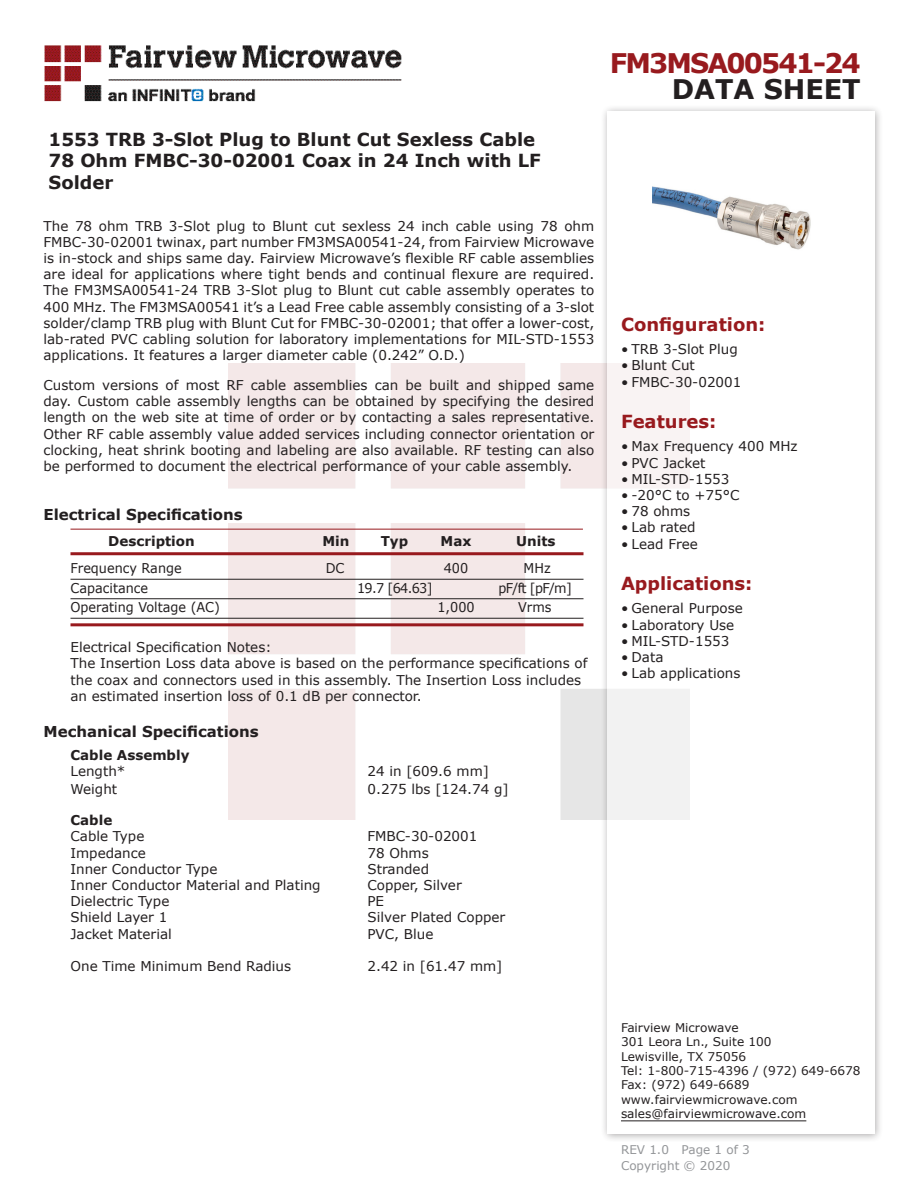
<style>
.page{position:relative;width:918px;height:1188px;background:#fff}
.page>*{position:absolute;margin:0;border:0;box-sizing:border-box;transform-origin:0 0}
.FM{font:700 27px "Verdana";letter-spacing:-.07em;color:#981a1e}
.t1{font:700 27px "Verdana";color:#231f20}
.Web_Description_Para{font:700 18px/21.6px "Verdana";color:#231f20}
.Head1{font:700 18px "Verdana";color:#981a1e}
.Applications_Header{font:700 18px "Verdana";color:#981a1e}
.Head1-2{font:700 15px "Verdana";color:#231f20}
.MarketingDescription{font:13.5px/16.2px "Verdana";color:#231f20;text-align:justify}
.Specs_Para{font:13.5px/16.2px "Verdana";color:#231f20}
.Table-Body{font:13.5px "Verdana";color:#231f20;scale:.95 1}
.Table-Header{font:700 13.5px "Verdana";color:#231f20}
.Head3{font:700 13.5px "Verdana";color:#231f20}
.FM_Info{font:12px "Verdana";color:#231f20}
.REV_Info{font:12px "Verdana";color:#939598}
</style>
<div class="page">
<img style="left:44px;top:45px;width:358px;height:57px">
<div style="left:600px;top:104px;width:284px;height:1039px;background:#231f20;opacity:.75"></div>
<div style="left:608px;top:111px;width:267px;height:1023px;background:#fff"></div>
<hr style="left:70px;top:529px;width:513px;height:1px;background:#981a1e">
<hr style="left:70px;top:552px;width:514px;height:3px;background:#981a1e">
<hr style="left:70px;top:579px;width:514px;height:1px;background:#231f20">
<hr style="left:70px;top:598px;width:514px;height:1px;background:#231f20">
<hr style="left:70px;top:618px;width:514px;height:1px;background:#231f20">
<hr style="left:70px;top:623px;width:514px;height:3px;background:#981a1e">
<hr style="left:621px;top:1120px;width:185px;height:1px;background:#231f20">
<img style="left:652px;top:186px;width:159px;height:64px">
<p class="Web_Description_Para" style="left:49px;top:128px;width:494px">1553 TRB 3-Slot Plug to Blunt Cut Sexless Cable<br>78 Ohm FMBC-30-02001 Coax in 24 Inch with LF<br>Solder</p>
<p class="MarketingDescription" style="left:44px;top:217px;width:552px">The 78 ohm TRB 3-Slot plug to Blunt cut sexless 24 inch cable using 78 ohm FMBC-30-02001 twinax, part number FM3MSA00541-24, from Fairview Microwave is in-stock and ships same day. Fairview Microwave’s flexible RF cable assemblies are ideal for applications where tight bends and continual flexure are required.<br>The FM3MSA00541-24 TRB 3-Slot plug to Blunt cut cable assembly operates to 400 MHz. The FM3MSA00541 it’s a Lead Free cable assembly consisting of a 3-slot solder/clamp TRB plug with Blunt Cut for FMBC-30-02001; that offer a lower-cost, lab-rated PVC cabling solution for laboratory implementations for MIL-STD-1553 applications. It features a larger diameter cable (0.242” O.D.)</p>
<p class="MarketingDescription" style="left:44px;top:377px;width:552px">Custom versions of most RF cable assemblies can be built and shipped same day. Custom cable assembly lengths can be obtained by specifying the desired length on the web site at time of order or by contacting a sales representative.<br>Other RF cable assembly value added services including connector orientation or clocking, heat shrink booting and labeling are also available. RF testing can also be performed to document the electrical performance of your cable assembly.</p>
<p class="Head1-2" style="left:44px;top:504px;width:201px">Electrical Specifications</p>
<p class="Table-Header" style="left:108px;top:532px;width:88px">Description</p>
<p class="Table-Header" style="left:322px;top:532px;width:29px">Min</p>
<p class="Table-Header" style="left:381px;top:532px;width:29px">Typ</p>
<p class="Table-Header" style="left:441px;top:532px;width:32px">Max</p>
<p class="Table-Header" style="left:516px;top:532px;width:41px">Units</p>
<p class="Table-Body" style="left:70px;top:559px;width:119px">Frequency Range</p>
<p class="Table-Body" style="left:326px;top:559px;width:21px">DC</p>
<p class="Table-Body" style="left:444px;top:559px;width:27px">400</p>
<p class="Table-Body" style="left:524px;top:559px;width:30px">MHz</p>
<p class="Table-Body" style="left:70px;top:579px;width:83px">Capacitance</p>
<p class="Table-Body" style="left:357px;top:579px;width:81px">19.7 [64.63]</p>
<p class="Table-Body" style="left:498px;top:579px;width:79px">pF/ft [pF/m]</p>
<p class="Table-Body" style="left:70px;top:598px;width:159px">Operating Voltage (AC)</p>
<p class="Table-Body" style="left:437px;top:598px;width:41px">1,000</p>
<p class="Table-Body" style="left:518px;top:598px;width:37px">Vrms</p>
<p class="Specs_Para" style="left:70px;top:639px;width:203px">Electrical Specification Notes:</p>
<p class="Specs_Para" style="left:70px;top:655px;width:518px">The Insertion Loss data above is based on the performance specifications of the coax and connectors used in this assembly. The Insertion Loss includes an estimated insertion loss of 0.1 dB per connector.</p>
<p class="Head1-2" style="left:44px;top:721px;width:217px">Mechanical Specifications</p>
<p class="Head3" style="left:70px;top:745px;width:121px">Cable Assembly</p>
<p class="Specs_Para" style="left:70px;top:763px;width:56px">Length*</p>
<p class="Specs_Para" style="left:368px;top:763px;width:123px">24 in [609.6 mm]</p>
<p class="Specs_Para" style="left:70px;top:781px;width:48px">Weight</p>
<p class="Specs_Para" style="left:368px;top:781px;width:143px">0.275 lbs [124.74 g]</p>
<p class="Head3" style="left:70px;top:811px;width:43px">Cable</p>
<p class="Specs_Para" style="left:70px;top:828px;width:75px">Cable Type</p>
<p class="Specs_Para" style="left:368px;top:828px;width:111px">FMBC-30-02001</p>
<p class="Specs_Para" style="left:70px;top:844px;width:77px">Impedance</p>
<p class="Specs_Para" style="left:368px;top:844px;width:63px">78 Ohms</p>
<p class="Specs_Para" style="left:70px;top:861px;width:148px">Inner Conductor Type</p>
<p class="Specs_Para" style="left:368px;top:861px;width:63px">Stranded</p>
<p class="Specs_Para" style="left:70px;top:877px;width:252px">Inner Conductor Material and Plating</p>
<p class="Specs_Para" style="left:368px;top:877px;width:96px">Copper, Silver</p>
<p class="Specs_Para" style="left:70px;top:893px;width:100px">Dielectric Type</p>
<p class="Specs_Para" style="left:368px;top:893px;width:18px">PE</p>
<p class="Specs_Para" style="left:70px;top:909px;width:98px">Shield Layer 1</p>
<p class="Specs_Para" style="left:368px;top:909px;width:139px">Silver Plated Copper</p>
<p class="Specs_Para" style="left:70px;top:925px;width:103px">Jacket Material</p>
<p class="Specs_Para" style="left:368px;top:925px;width:68px">PVC, Blue</p>
<p class="Specs_Para" style="left:70px;top:958px;width:222px">One Time Minimum Bend Radius</p>
<p class="Specs_Para" style="left:368px;top:958px;width:136px">2.42 in [61.47 mm]</p>
<p class="FM" style="left:610px;top:44px;width:252px">FM3MSA00541-24</p>
<p class="t1" style="left:672px;top:70px;width:191px">DATA SHEET</p>
<p class="Head1" style="left:621px;top:312px;width:146px">Configuration:</p>
<p class="MarketingDescription" style="left:621px;top:341px;width:118px">• TRB 3-Slot Plug</p>
<p class="MarketingDescription" style="left:621px;top:357px;width:75px">• Blunt Cut</p>
<p class="MarketingDescription" style="left:621px;top:373px;width:122px">• FMBC-30-02001</p>
<p class="Head1" style="left:621px;top:409px;width:97px">Features:</p>
<p class="MarketingDescription" style="left:621px;top:438px;width:178px">• Max Frequency 400 MHz</p>
<p class="MarketingDescription" style="left:621px;top:454px;width:86px">• PVC Jacket</p>
<p class="MarketingDescription" style="left:621px;top:471px;width:110px">• MIL-STD-1553</p>
<p class="MarketingDescription" style="left:621px;top:487px;width:120px">• -20°C to +75°C</p>
<p class="MarketingDescription" style="left:621px;top:503px;width:71px">• 78 ohms</p>
<p class="MarketingDescription" style="left:621px;top:519px;width:76px">• Lab rated</p>
<p class="MarketingDescription" style="left:621px;top:535px;width:78px">• Lead Free</p>
<p class="Applications_Header" style="left:621px;top:571px;width:133px">Applications:</p>
<p class="MarketingDescription" style="left:621px;top:600px;width:123px">• General Purpose</p>
<p class="MarketingDescription" style="left:621px;top:616px;width:115px">• Laboratory Use</p>
<p class="MarketingDescription" style="left:621px;top:633px;width:110px">• MIL-STD-1553</p>
<p class="MarketingDescription" style="left:621px;top:649px;width:44px">• Data</p>
<p class="MarketingDescription" style="left:621px;top:665px;width:121px">• Lab applications</p>
<p class="FM_Info" style="left:621px;top:1019px;width:119px">Fairview Microwave</p>
<p class="FM_Info" style="left:621px;top:1034px;width:152px">301 Leora Ln., Suite 100</p>
<p class="FM_Info" style="left:621px;top:1048px;width:127px">Lewisville, TX 75056</p>
<p class="FM_Info" style="left:621px;top:1062px;width:241px">Tel: 1-800-715-4396 / (972) 649-6678</p>
<p class="FM_Info" style="left:621px;top:1077px;width:130px">Fax: (972) 649-6689</p>
<p class="FM_Info" style="left:621px;top:1091px;width:178px">www.fairviewmicrowave.com</p>
<p class="FM_Info" style="left:621px;top:1106px;width:187px">sales@fairviewmicrowave.com</p>
<p class="REV_Info" style="left:621px;top:1141px;width:130px">REV 1.0 Page 1 of 3</p>
<p class="REV_Info" style="left:621px;top:1157px;width:111px">Copyright © 2020</p>
</div>
